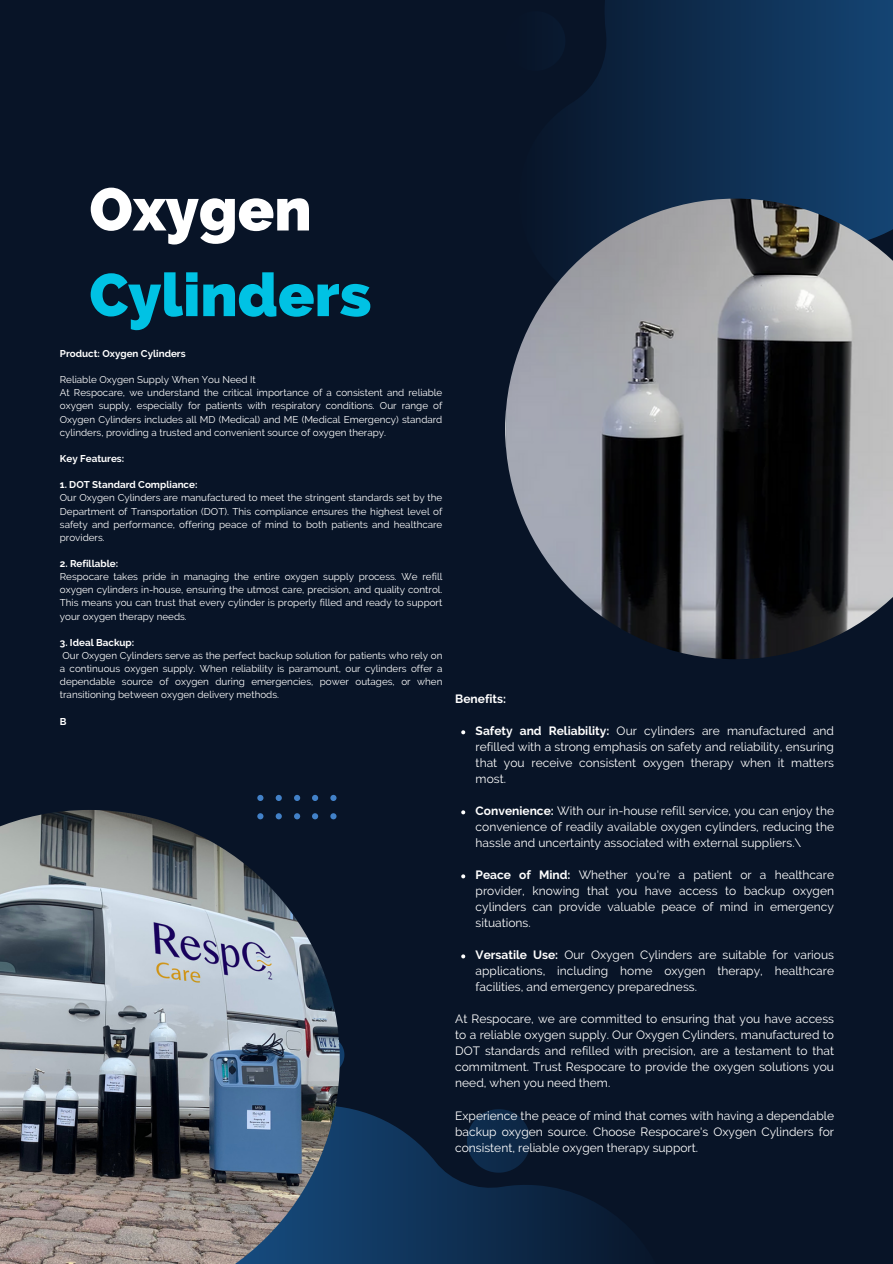
<style>
.page{position:relative;width:893px;height:1264px;background:#fff}
.page>*{position:absolute;margin:0;border:0;box-sizing:border-box;transform-origin:0 0}
.t1{font:800 60px "Raleway";color:#00c2e4}
.t2{font:800 60px "Raleway";color:#fff}
.t3{font:12px/16px "Raleway";color:#fff;text-align:justify}
.t4{font:700 12px "Raleway";color:#fff}
.t5{font:9.9px/13.2px "Raleway";color:#fff;text-align:justify}
.t6{font:700 9.9px "Raleway";color:#fff}
.s1{font-weight:700}
</style>
<div class="page">
<div style="left:0;top:0;width:892px;height:1263px;background:#081427"></div>
<svg style="left:340px;top:1052px;width:279px;height:211px"></svg>
<svg style="left:467px;top:1109px;width:63px;height:63px"></svg>
<svg style="left:340px;top:1043px;width:4px;height:30px"></svg>
<svg style="left:568px;top:0;width:324px;height:199px;background:#0e2e51"></svg>
<img style="left:505px;top:199px;width:387px;height:460px">
<img style="left:0;top:810px;width:340px;height:453px">
<svg style="left:257px;top:794px;width:83px;height:31px"></svg>
<svg style="left:461px;top:730px;width:4px;height:4px"></svg>
<svg style="left:461px;top:810px;width:4px;height:4px"></svg>
<svg style="left:461px;top:874px;width:4px;height:4px"></svg>
<svg style="left:461px;top:954px;width:4px;height:4px"></svg>
<p class="t2" style="left:89px;top:174px;width:224px">Oxygen</p>
<p class="t1" style="left:89px;top:260px;width:283px">Cylinders</p>
<p class="t6" style="left:60px;top:347px;width:127px">Product: Oxygen Cylinders</p>
<p class="t5" style="left:60px;top:373px;width:197px">Reliable Oxygen Supply When You Need It</p>
<p class="t5" style="left:60px;top:386px;width:384px">At Respocare, we understand the critical importance of a consistent and reliable oxygen supply, especially for patients with respiratory conditions. Our range of Oxygen Cylinders includes all MD (Medical) and ME (Medical Emergency) standard cylinders, providing a trusted and convenient source of oxygen therapy.</p>
<p class="t6" style="left:60px;top:452px;width:66px">Key Features:</p>
<p class="t6" style="left:60px;top:479px;width:139px">1. DOT Standard Compliance:</p>
<p class="t5" style="left:60px;top:491px;width:384px">Our Oxygen Cylinders are manufactured to meet the stringent standards set by the Department of Transportation (DOT). This compliance ensures the highest level of safety and performance, offering peace of mind to both patients and healthcare providers.</p>
<p class="t6" style="left:60px;top:557px;width:60px">2. Refillable:</p>
<p class="t5" style="left:60px;top:570px;width:384px">Respocare takes pride in managing the entire oxygen supply process. We refill oxygen cylinders in-house, ensuring the utmost care, precision, and quality control.<br>This means you can trust that every cylinder is properly filled and ready to support your oxygen therapy needs.</p>
<p class="t6" style="left:60px;top:636px;width:76px">3. Ideal Backup:</p>
<p class="t5" style="left:60px;top:649px;width:384px">Our Oxygen Cylinders serve as the perfect backup solution for patients who rely on a continuous oxygen supply. When reliability is paramount, our cylinders offer a dependable source of oxygen during emergencies, power outages, or when transitioning between oxygen delivery methods.</p>
<p class="t6" style="left:60px;top:715px;width:8px">B</p>
<p class="t4" style="left:455px;top:692px;width:52px">Benefits:</p>
<p class="t3" style="left:475px;top:723px;width:360px"><span class="s1">Safety and Reliability:</span> Our cylinders are manufactured and refilled with a strong emphasis on safety and reliability, ensuring that you receive consistent oxygen therapy when it matters most.</p>
<p class="t3" style="left:475px;top:803px;width:360px"><span class="s1">Convenience:</span> With our in-house refill service, you can enjoy the convenience of readily available oxygen cylinders, reducing the hassle and uncertainty associated with external suppliers.\</p>
<p class="t3" style="left:475px;top:867px;width:360px"><span class="s1">Peace of Mind:</span> Whether you're a patient or a healthcare provider, knowing that you have access to backup oxygen cylinders can provide valuable peace of mind in emergency situations.</p>
<p class="t3" style="left:475px;top:947px;width:360px"><span class="s1">Versatile Use:</span> Our Oxygen Cylinders are suitable for various applications, including home oxygen therapy, healthcare facilities, and emergency preparedness.</p>
<p class="t3" style="left:455px;top:1011px;width:380px">At Respocare, we are committed to ensuring that you have access to a reliable oxygen supply. Our Oxygen Cylinders, manufactured to DOT standards and refilled with precision, are a testament to that commitment. Trust Respocare to provide the oxygen solutions you need, when you need them.</p>
<p class="t3" style="left:455px;top:1107px;width:380px">Experience the peace of mind that comes with having a dependable backup oxygen source. Choose Respocare's Oxygen Cylinders for consistent, reliable oxygen therapy support.</p>
</div>
